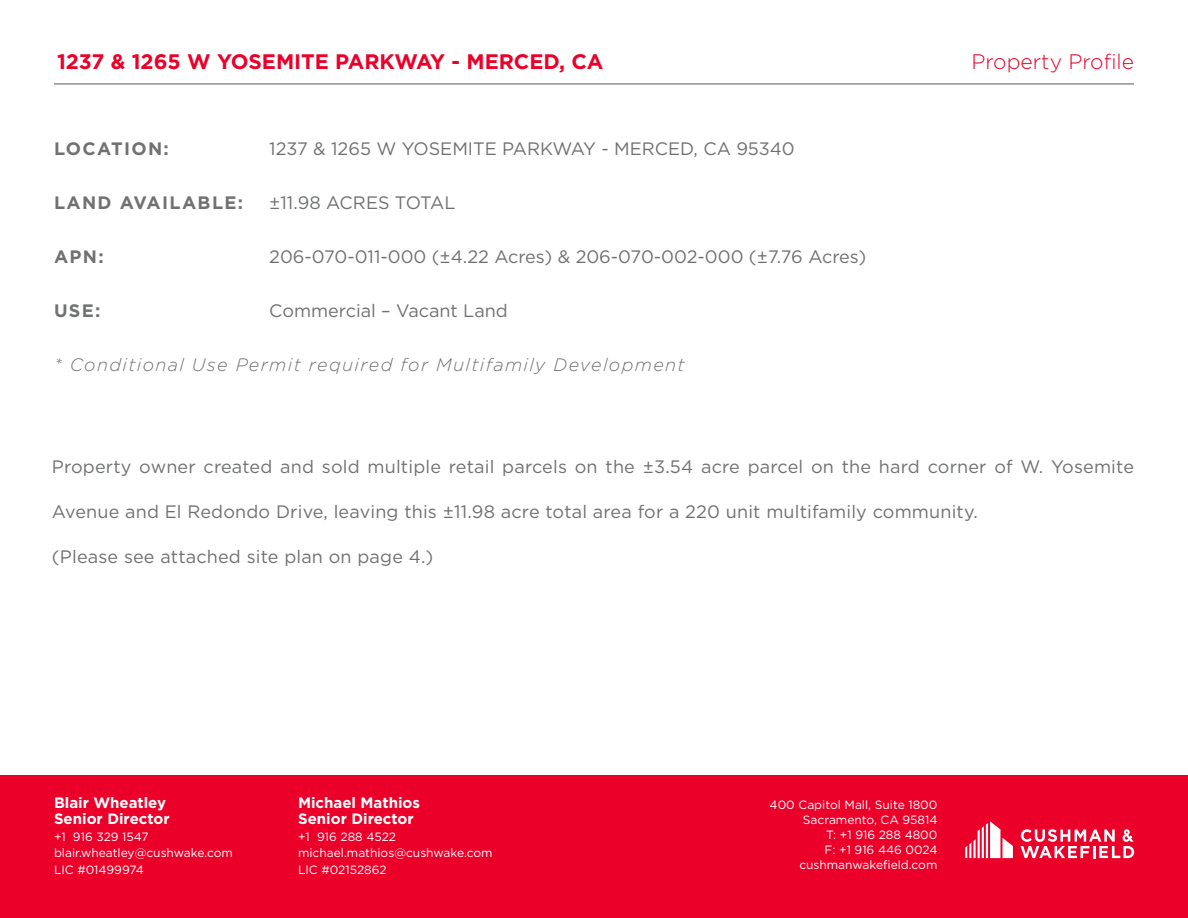
<style>
.page{position:relative;width:1188px;height:918px;background:#fff}
.page>*{position:absolute;margin:0;border:0;box-sizing:border-box;transform-origin:0 0}
.t1{font:700 21px "Gotham";color:#ea0029}
.t2{font:300 21px "Gotham";color:#ea0029}
.t3{font:18px "Gotham";letter-spacing:.01em;color:#6f7271}
.t4{font:italic 300 18px "Gotham";letter-spacing:.075em;color:#707271}
.t5{font:700 18px "Gotham";letter-spacing:.075em;color:#707271}
.t6{font:700 15px/16.5px "Gotham";color:#fff}
.t7{font:12px/16.5px "Gotham";color:#fff}
</style>
<div class="page">
<hr style="left:54px;top:84px;width:1080px;height:1px;background:#53575a">
<div style="left:0;top:775px;width:1188px;height:143px;background:#ea0029"></div>
<svg style="left:965px;top:821px;width:48px;height:37px"></svg>
<svg style="left:1021px;top:829px;width:113px;height:29px"></svg>
<p class="t1" style="left:57px;top:48px;width:548px">1237 &amp; 1265 W YOSEMITE PARKWAY - MERCED, CA</p>
<p class="t2" style="left:971px;top:48px;width:164px">Property Profile</p>
<p class="t5" style="left:54px;top:136px;width:116px">LOCATION:</p>
<p class="t3" style="left:269px;top:137px;width:527px">1237 &amp; 1265 W YOSEMITE PARKWAY - MERCED, CA 95340</p>
<p class="t5" style="left:54px;top:190px;width:191px">LAND AVAILABLE:</p>
<p class="t3" style="left:269px;top:191px;width:188px">±11.98 ACRES TOTAL</p>
<p class="t5" style="left:54px;top:244px;width:51px">APN:</p>
<p class="t3" style="left:269px;top:245px;width:599px">206-070-011-000 (±4.22 Acres) &amp; 206-070-002-000 (±7.76 Acres)</p>
<p class="t5" style="left:54px;top:298px;width:48px">USE:</p>
<p class="t3" style="left:269px;top:299px;width:240px">Commercial – Vacant Land</p>
<p class="t4" style="left:54px;top:354px;width:632px">* Conditional Use Permit required for Multifamily Development</p>
<p class="t3" style="left:52px;top:456px;width:1084px">Property owner created and sold multiple retail parcels on the ±3.54 acre parcel on the hard corner of W. Yosemite</p>
<p class="t3" style="left:52px;top:501px;width:927px">Avenue and El Redondo Drive, leaving this ±11.98 acre total area for a 220 unit multifamily community.</p>
<p class="t3" style="left:52px;top:546px;width:383px">(Please see attached site plan on page 4.)</p>
<p class="t6" style="left:54px;top:794px;width:117px">Blair Wheatley<br>Senior Director</p>
<p class="t7" style="left:54px;top:828px;width:180px">+1 916 329 1547 blair.wheatley@cushwake.com<br>LIC #01499974</p>
<p class="t6" style="left:298px;top:794px;width:123px">Michael Mathios<br>Senior Director</p>
<p class="t7" style="left:298px;top:828px;width:196px">+1 916 288 4522 michael.mathios@cushwake.com<br>LIC #02152862</p>
<p class="t7" style="left:770px;top:797px;width:169px;line-height:15px;text-align:right">400 Capitol Mall, Suite 1800<br>Sacramento, CA 95814<br>T: +1 916 288 4800<br>F: +1 916 446 0024 cushmanwakefield.com</p>
</div>
